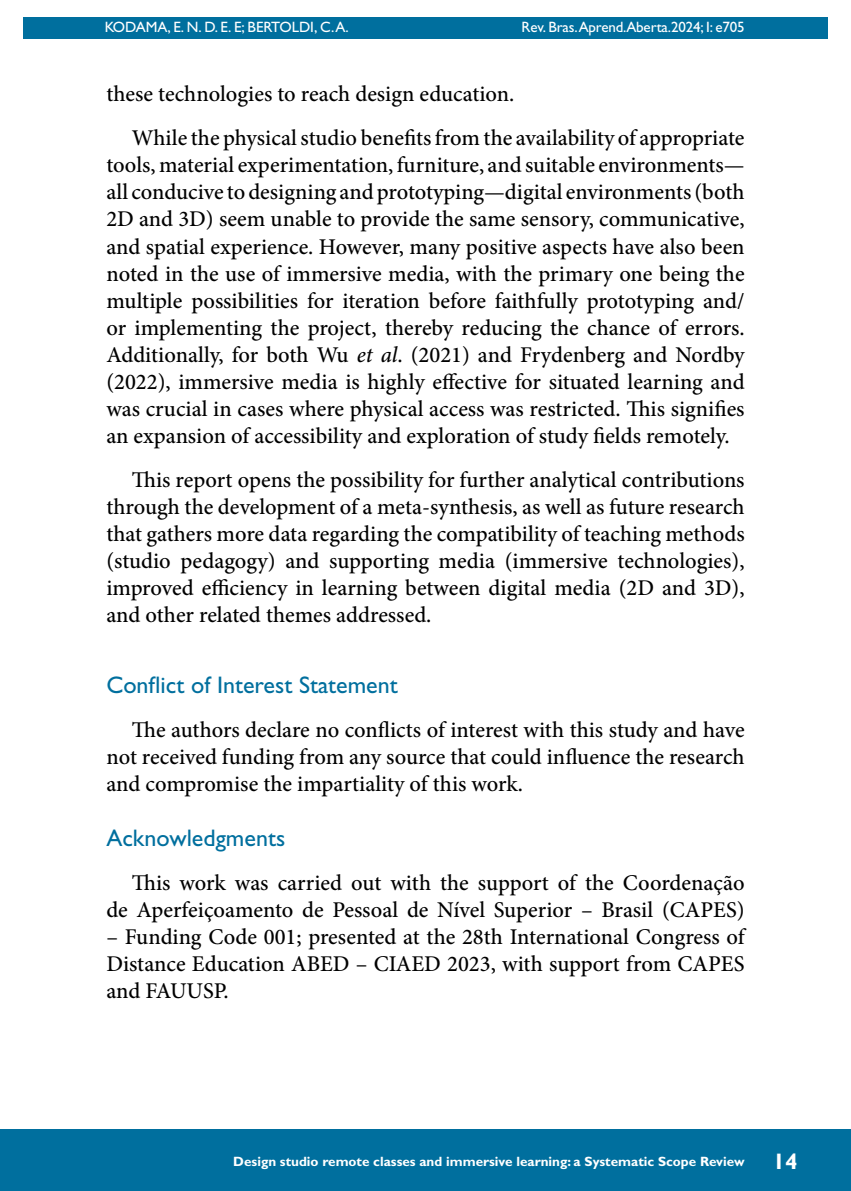
<style>
.page{position:relative;width:851px;height:1191px;background:#fff}
.page>*{position:absolute;margin:0;border:0;box-sizing:border-box;transform-origin:0 0}
.t1{font:24px "Gill Sans Std";color:#006f9e}
.t2{font:500 22.5px/27px "Minion Pro";color:#000;text-align:justify}
.t3{font:15px "Gill Sans Std";letter-spacing:-.01em;color:#fff}
.t4{font:700 13.5px "Gill Sans Std";color:#fff}
.s1{font-style:italic}
.s2{font-size:22.5px}
</style>
<div class="page">
<hr style="left:104px;top:0;width:1px;height:467px;background:#006f9e">
<div style="left:23px;top:17px;width:804px;height:21px;background:#006f9e"></div>
<div style="left:0;top:1129px;width:850px;height:62px;background:#006f9e"></div>
<p class="t3" style="left:105px;top:18px;width:245px">KODAMA, E. N. D. E. E; BERTOLDI, C. A.</p>
<p class="t3" style="left:521px;top:18px;width:224px">Rev. Bras.Aprend.Aberta.2024; I: e705</p>
<p class="t2" style="left:132px;top:72px;width:614px;line-height:44px;text-indent:-26px">these technologies to reach design education.<br>While the physical studio benefits from the availability of appropriate</p>
<p class="t2" style="left:106px;top:152px;width:639px">tools, material experimentation, furniture, and suitable environments— all conducive to designing and prototyping—digital environments (both 2D and 3D) seem unable to provide the same sensory, communicative, and spatial experience. However, many positive aspects have also been noted in the use of immersive media, with the primary one being the multiple possibilities for iteration before faithfully prototyping and/ or implementing the project, thereby reducing the chance of errors.<br>Additionally, for both Wu <span class="s1">et al</span>. (2021) and Frydenberg and Nordby (2022), immersive media is highly effective for situated learning and was crucial in cases where physical access was restricted. This signifies an expansion of accessibility and exploration of study fields remotely.</p>
<p class="t2" style="left:106px;top:466px;width:639px;text-indent:26px">This report opens the possibility for further analytical contributions through the development of a meta-synthesis, as well as future research that gathers more data regarding the compatibility of teaching methods (studio pedagogy) and supporting media (immersive technologies), improved efficiency in learning between digital media (2D and 3D), and other related themes addressed.</p>
<p class="t1" style="left:106px;top:671px;width:293px">Conflict of Interest Statement</p>
<p class="t2" style="left:106px;top:716px;width:639px;text-indent:26px">The authors declare no conflicts of interest with this study and have not received funding from any source that could influence the research and compromise the impartiality of this work.</p>
<p class="t1" style="left:106px;top:824px;width:180px">Acknowledgments</p>
<p class="t2" style="left:106px;top:869px;width:639px;text-align:right">This work was carried out with the support of the Coordenação de Aperfeiçoamento de Pessoal de Nível Superior – Brasil (CAPES)</p>
<p class="t2" style="left:106px;top:923px;width:639px">– Funding Code 001; presented at the 28th International Congress of Distance Education ABED – CIAED 2023, with support from CAPES and FAUUSP.</p>
<p class="t4" style="left:233px;top:1153px;width:565px">Design studio remote classes and immersive learning: a Systematic Scope Review <span class="s2">14</span></p>
</div>
